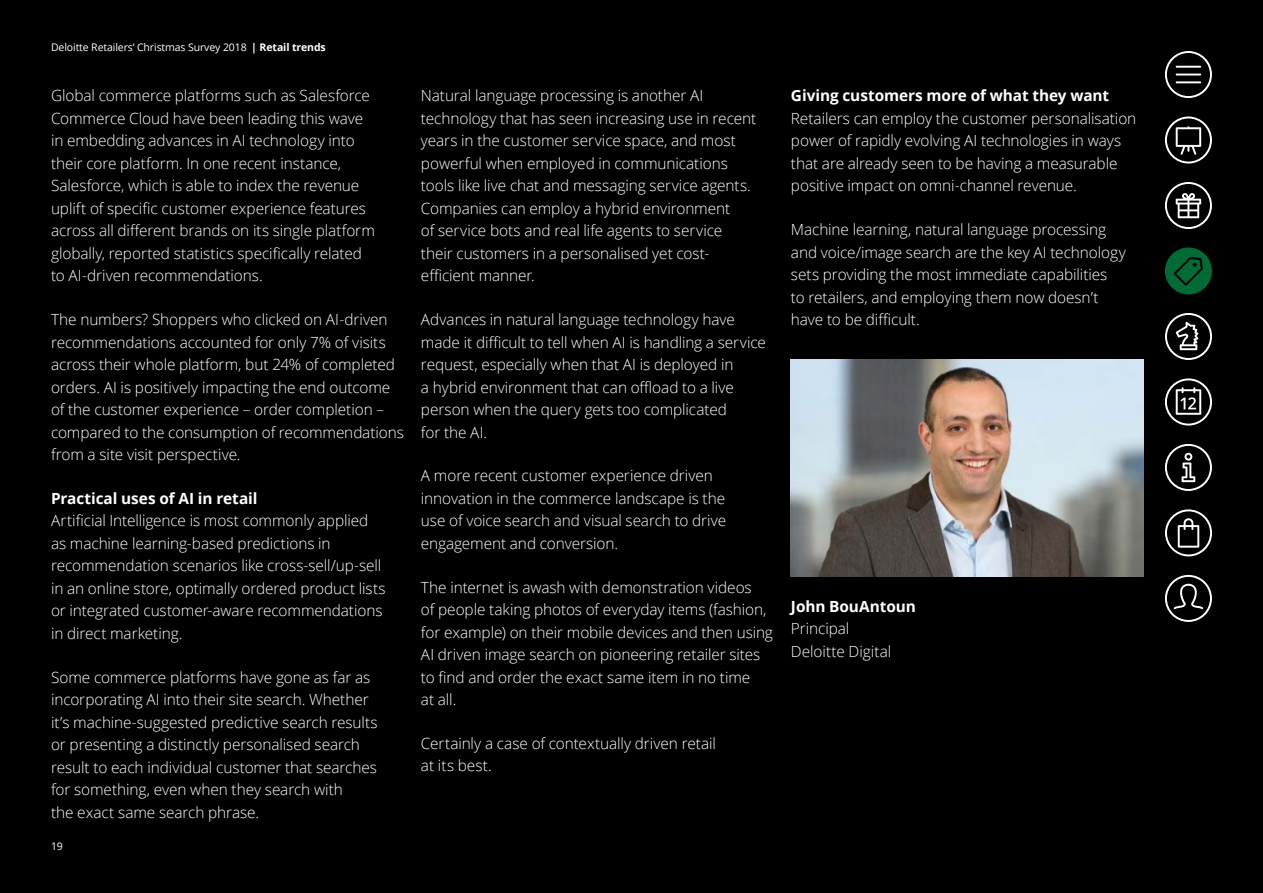
<style>
.page{position:relative;width:1263px;height:893px;background:#000}
.page>*{position:absolute;margin:0;border:0;box-sizing:border-box;transform-origin:0 0}
.t1{font:300 15.3px/22.5px "Open Sans";letter-spacing:-.005em;color:#fff}
.t2{font:700 15.3px "Open Sans";letter-spacing:-.005em;color:#fff}
.t3{font:10.5px "Open Sans";letter-spacing:-.01em;color:#fff}
.s1{font-weight:700}
</style>
<div class="page">
<img style="left:791px;top:360px;width:353px;height:216px">
<svg style="left:1165px;top:51px;width:47px;height:47px"></svg>
<svg style="left:1165px;top:117px;width:47px;height:47px"></svg>
<svg style="left:1165px;top:509px;width:47px;height:47px"></svg>
<svg style="left:1165px;top:182px;width:47px;height:47px"></svg>
<svg style="left:1165px;top:378px;width:47px;height:48px"></svg>
<svg style="left:1165px;top:444px;width:47px;height:47px"></svg>
<svg style="left:1165px;top:313px;width:47px;height:47px"></svg>
<svg style="left:1165px;top:575px;width:47px;height:47px"></svg>
<svg style="left:1165px;top:247px;width:47px;height:47px"></svg>
<p class="t3" style="left:51px;top:40px;width:276px">Deloitte Retailers’ Christmas Survey 2018 <span class="s1">| Retail trends</span></p>
<p class="t1" style="left:51px;top:84px;width:325px">Global commerce platforms such as Salesforce Commerce Cloud have been leading this wave in embedding advances in AI technology into their core platform. In one recent instance, Salesforce, which is able to index the revenue uplift of specific customer experience features across all different brands on its single platform globally, reported statistics specifically related to AI-driven recommendations.</p>
<p class="t1" style="left:51px;top:308px;width:354px">The numbers? Shoppers who clicked on AI-driven recommendations accounted for only 7% of visits across their whole platform, but 24% of completed orders. AI is positively impacting the end outcome of the customer experience – order completion – compared to the consumption of recommendations from a site visit perspective.</p>
<p class="t2" style="left:51px;top:488px;width:208px">Practical uses of AI in retail</p>
<p class="t1" style="left:51px;top:509px;width:336px">Artificial Intelligence is most commonly applied as machine learning-based predictions in recommendation scenarios like cross-sell/up-sell in an online store, optimally ordered product lists or integrated customer-aware recommendations in direct marketing.</p>
<p class="t1" style="left:51px;top:665px;width:328px">Some commerce platforms have gone as far as incorporating AI into their site search. Whether it’s machine-suggested predictive search results or presenting a distinctly personalised search result to each individual customer that searches for something, even when they search with<br>the exact same search phrase.</p>
<p class="t3" style="left:51px;top:839px;width:13px">19</p>
<p class="t1" style="left:421px;top:84px;width:337px">Natural language processing is another AI technology that has seen increasing use in recent years in the customer service space, and most powerful when employed in communications tools like live chat and messaging service agents.<br>Companies can employ a hybrid environment<br>of service bots and real life agents to service their customers in a personalised yet cost&shy;efficient manner.</p>
<p class="t1" style="left:421px;top:308px;width:347px">Advances in natural language technology have made it difficult to tell when AI is handling a service request, especially when that AI is deployed in<br>a hybrid environment that can offload to a live person when the query gets too complicated<br>for the AI.</p>
<p class="t1" style="left:421px;top:464px;width:307px">A more recent customer experience driven innovation in the commerce landscape is the use of voice search and visual search to drive engagement and conversion.</p>
<p class="t1" style="left:421px;top:575px;width:353px">The internet is awash with demonstration videos<br>of people taking photos of everyday items (fashion, for example) on their mobile devices and then using AI driven image search on pioneering retailer sites to find and order the exact same item in no time<br>at all.</p>
<p class="t1" style="left:421px;top:732px;width:296px">Certainly a case of contextually driven retail at its best.</p>
<p class="t2" style="left:791px;top:85px;width:320px">Giving customers more of what they want</p>
<p class="t1" style="left:791px;top:107px;width:347px">Retailers can employ the customer personalisation power of rapidly evolving AI technologies in ways that are already seen to be having a measurable positive impact on omni-channel revenue.</p>
<p class="t1" style="left:791px;top:218px;width:336px">Machine learning, natural language processing and voice/image search are the key AI technology sets providing the most immediate capabilities<br>to retailers, and employing them now doesn’t have to be difficult.</p>
<p class="t2" style="left:791px;top:595px;width:126px">John BouAntoun</p>
<p class="t1" style="left:791px;top:617px;width:102px">Principal<br>Deloitte Digital</p>
</div>
